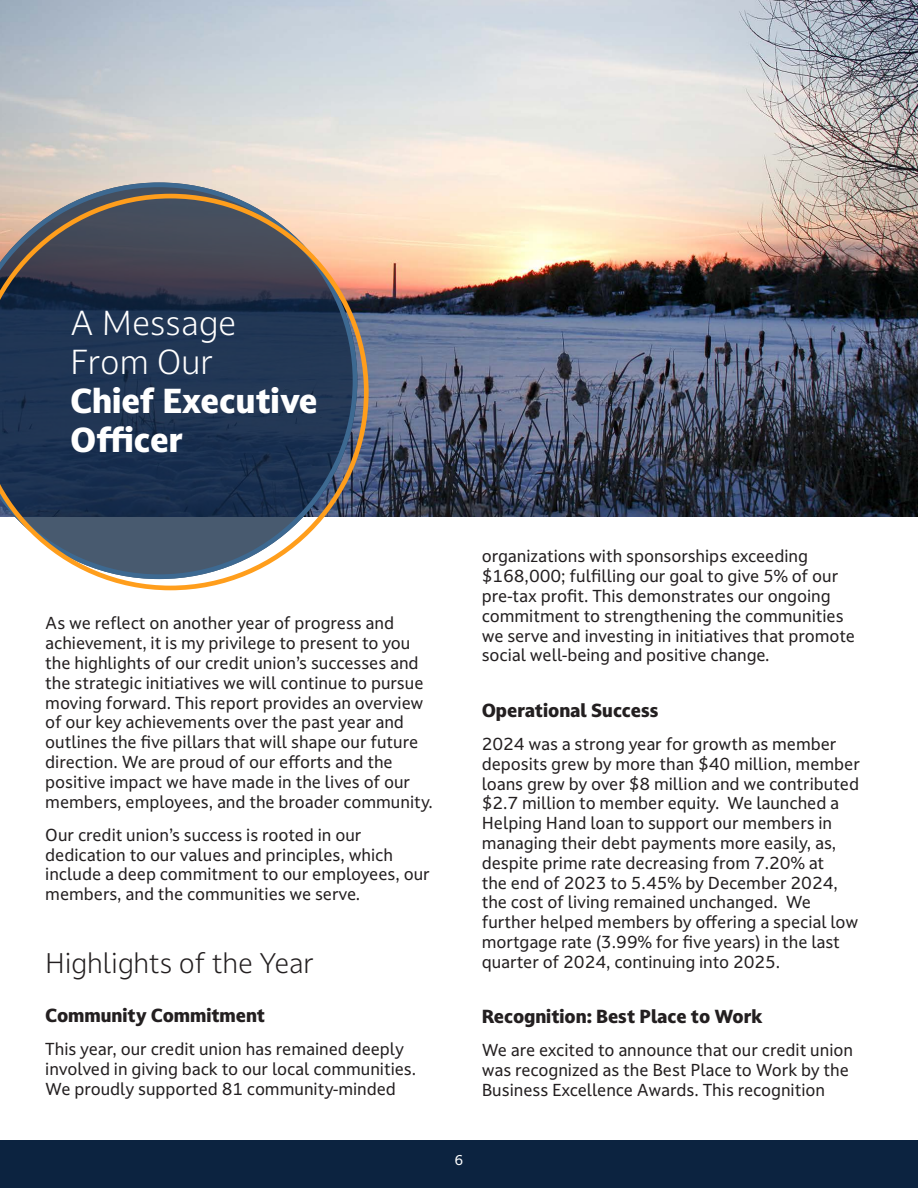
<style>
.page{position:relative;width:918px;height:1188px;background:#fff}
.page>*{position:absolute;margin:0;border:0;box-sizing:border-box;transform-origin:0 0}
.t1{font:33px/39px "Darkmode Darkmode Off X Bold";color:#fff}
.t2{font:300 33px/39px "Darkmode Darkmode Off";color:#fff}
.t3{font:300 27px "Darkmode Darkmode Off";color:#231f20}
.t4{font:18px "Darkmode Darkmode Off X Bold";color:#231f20}
.t5{font:16.5px/19.8px "Darkmode Darkmode Off";color:#231f20}
.t6{font:13.5px "Darkmode Darkmode Off";color:#fff}
</style>
<div class="page">
<div style="left:0;top:1140px;width:918px;height:48px;background:#0c2340"></div>
<img style="left:0;top:0;width:918px;height:517px">
<svg style="left:0;top:182px;width:357px;height:12px;background:#bfbab7"></svg>
<svg style="left:0;top:194px;width:369px;height:396px;background:#515a6a"></svg>
<h1 class="t2" style="left:70px;top:303px;width:168px">A Message<br>From Our</h1>
<h1 class="t1" style="left:70px;top:381px;width:249px">Chief Executive<br>Officer</h1>
<p class="t5" style="left:45px;top:613px;width:389px">As we reflect on another year of progress and achievement, it is my privilege to present to you the highlights of our credit union’s successes and the strategic initiatives we will continue to pursue moving forward. This report provides an overview of our key achievements over the past year and outlines the five pillars that will shape our future direction. We are proud of our efforts and the positive impact we have made in the lives of our members, employees, and the broader community.</p>
<p class="t5" style="left:45px;top:825px;width:386px">Our credit union’s success is rooted in our dedication to our values and principles, which include a deep commitment to our employees, our members, and the communities we serve.</p>
<h2 class="t3" style="left:45px;top:945px;width:270px">Highlights of the Year</h2>
<p class="t4" style="left:45px;top:1003px;width:221px">Community Commitment</p>
<p class="t5" style="left:45px;top:1039px;width:373px">This year, our credit union has remained deeply involved in giving back to our local communities.<br>We proudly supported 81 community-minded</p>
<p class="t5" style="left:482px;top:546px;width:375px">organizations with sponsorships exceeding $168,000; fulfilling our goal to give 5% of our pre-tax profit. This demonstrates our ongoing commitment to strengthening the communities we serve and investing in initiatives that promote social well-being and positive change.</p>
<p class="t4" style="left:482px;top:698px;width:179px">Operational Success</p>
<p class="t5" style="left:482px;top:734px;width:380px">2024 was a strong year for growth as member deposits grew by more than $40 million, member loans grew by over $8 million and we contributed $2.7 million to member equity. We launched a Helping Hand loan to support our members in managing their debt payments more easily, as, despite prime rate decreasing from 7.20% at<br>the end of 2023 to 5.45% by December 2024, the cost of living remained unchanged. We further helped members by offering a special low mortgage rate (3.99% for five years) in the last quarter of 2024, continuing into 2025.</p>
<p class="t4" style="left:482px;top:1004px;width:283px">Recognition: Best Place to Work</p>
<p class="t5" style="left:482px;top:1040px;width:373px">We are excited to announce that our credit union was recognized as the Best Place to Work by the<br>Business Excellence Awards. This recognition</p>
<p class="t6" style="left:455px;top:1151px;width:10px">6</p>
</div>
